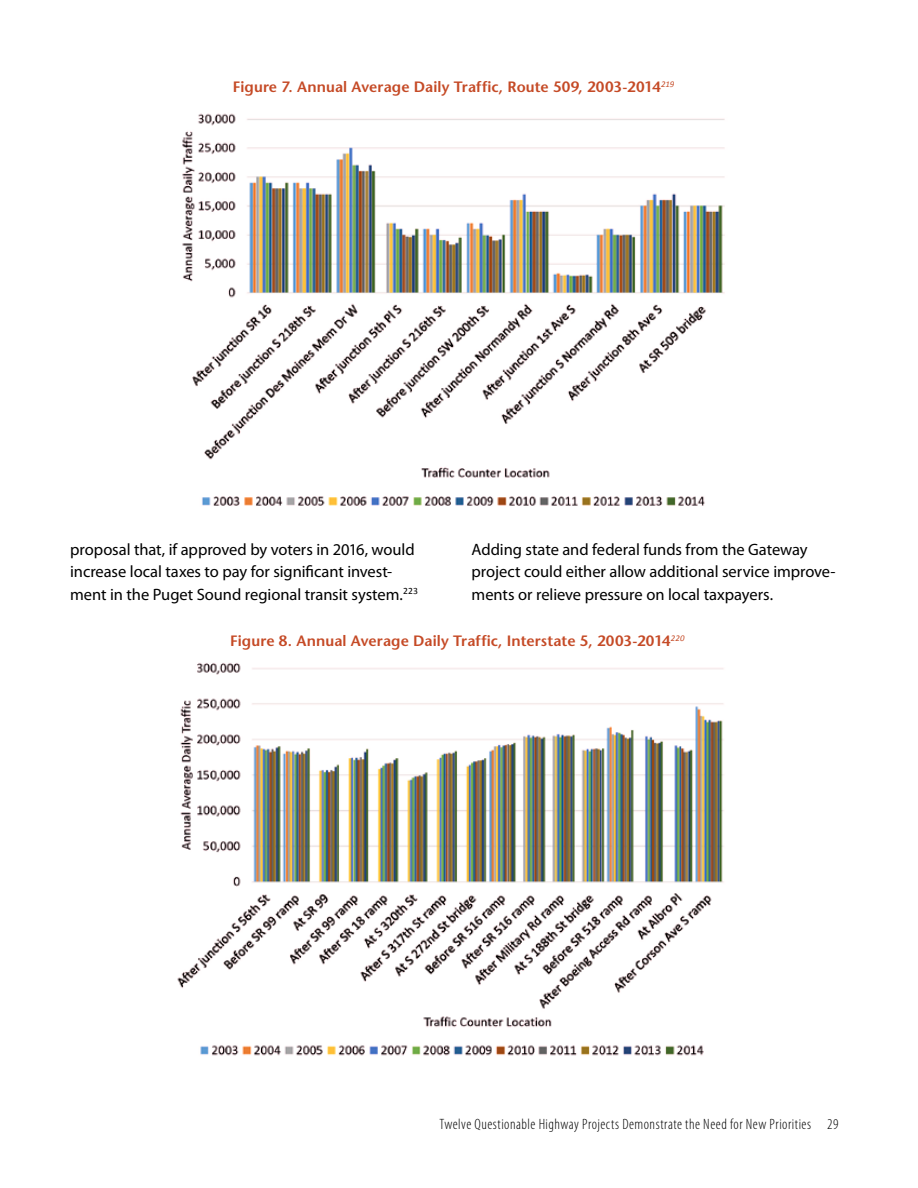
<style>
.page{position:relative;width:918px;height:1188px;background:#fff}
.page>*{position:absolute;margin:0;border:0;box-sizing:border-box;transform-origin:0 0}
.t1{font:16.5px/22.5px "Myriad Pro";letter-spacing:-.005em;color:#000}
.t2{font:600 15px "Stone Sans";letter-spacing:.01em;color:#c54a26}
.t3{font:300 condensed 15px "Myriad Pro";letter-spacing:.03em;color:#000}
</style>
<div class="page">
<img style="left:182px;top:113px;width:543px;height:393px">
<img style="left:177px;top:663px;width:547px;height:393px">
<p class="t2" style="left:233px;top:78px;width:443px">Figure 7. Annual Average Daily Traffic, Route 509, 2003-2014<sup>219</sup></p>
<p class="t1" style="left:70px;top:538px;width:350px">proposal that, if approved by voters in 2016, would increase local taxes to pay for significant invest&shy;ment in the Puget Sound regional transit system.<sup>223</sup></p>
<p class="t1" style="left:472px;top:538px;width:366px">Adding state and federal funds from the Gateway project could either allow additional service improve&shy;ments or relieve pressure on local taxpayers.</p>
<p class="t2" style="left:230px;top:631px;width:456px">Figure 8. Annual Average Daily Traffic, Interstate 5, 2003-2014<sup>220</sup></p>
<p class="t3" style="left:440px;top:1116px;width:400px">Twelve Questionable Highway Projects Demonstrate the Need for New Priorities 29</p>
</div>
